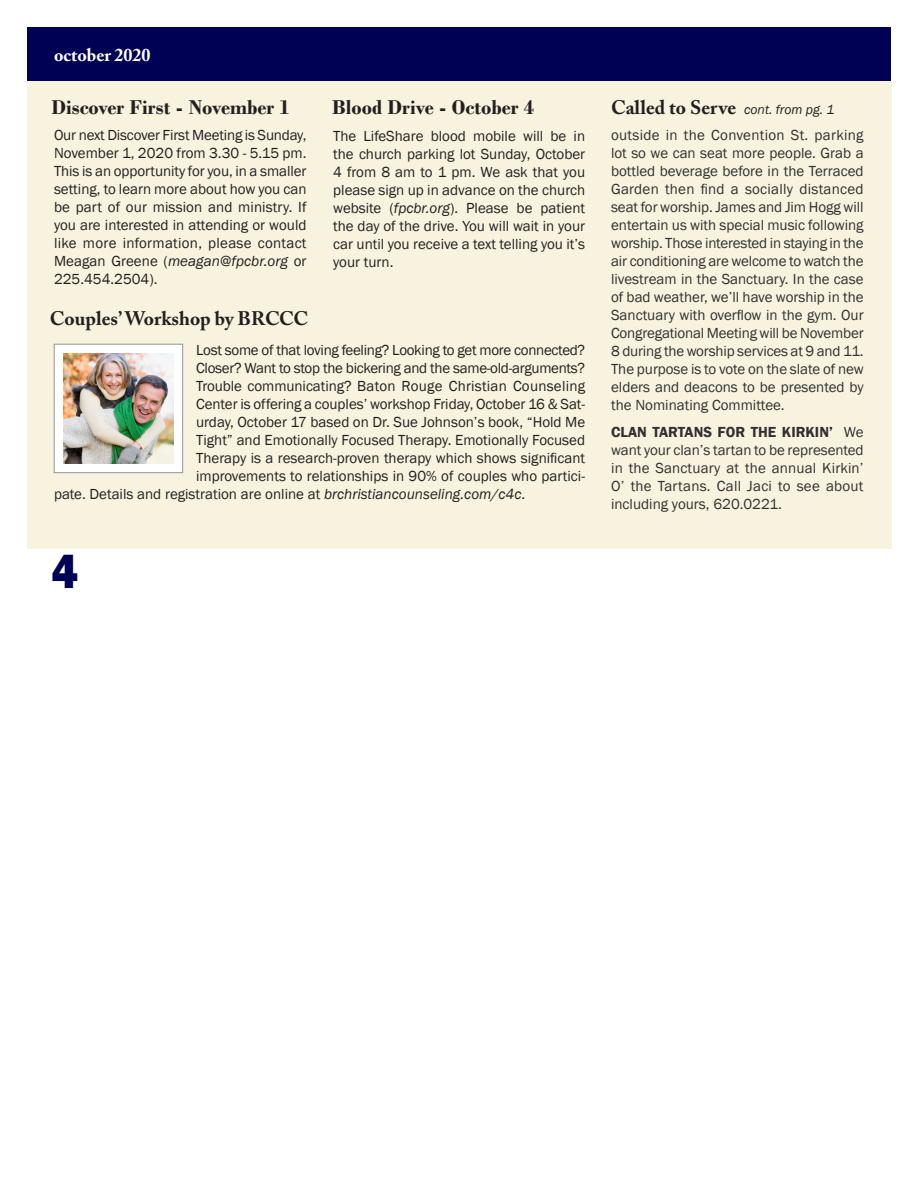
<style>
.page{position:relative;width:918px;height:1188px;background:#fff}
.page>*{position:absolute;margin:0;border:0;box-sizing:border-box;transform-origin:0 0}
.t1{font:800 49.5px "Franklin Gothic";color:#000154;scale:.91 1}
.t2{font:700 21px "Bodoni";color:#231f20}
.t3{font:700 19.5px "Adobe Caslon Pro";color:#231f20}
.t4{font:700 18px "Adobe Caslon Pro";color:#fff}
.t5{font:15px/18px "Franklin Gothic";color:#231f20;text-align:justify}
.t6{font:15px/18px "Franklin Gothic";color:#312f30;text-align:justify}
.t7{font:15px "Franklin Gothic";letter-spacing:-.02em;color:#231f20}
.s1{font-style:italic}
.s2{font-family:"Franklin Gothic";font-weight:400;font-style:italic;font-size:13.5px}
.s3{font-weight:600}
.s4{font-weight:600;color:#231f20}
</style>
<div class="page">
<div style="left:27px;top:81px;width:864px;height:468px;background:#f7f3de"></div>
<div style="left:27px;top:27px;width:864px;height:54px;background:#000154"></div>
<div style="left:54px;top:344px;width:129px;height:129px;background:#fff;border:1px solid #939598"></div>
<img style="left:64px;top:354px;width:109px;height:109px">
<p class="t4" style="left:54px;top:44px;width:98px">october 2020</p>
<p class="t2" style="left:51px;top:94px;width:240px">Discover First - November 1</p>
<p class="t5" style="left:54px;top:127px;width:254px">Our next Discover First Meeting is Sunday, November 1, 2020 from 3.30 - 5.15 pm.<br>This is an opportunity for you, in a smaller setting, to learn more about how you can be part of our mission and ministry. If you are interested in attending or would like more information, please contact Meagan Greene (<span class="s1">meagan@fpcbr.org</span> or 225.454.2504).</p>
<p class="t2" style="left:332px;top:94px;width:203px">Blood Drive - October 4</p>
<p class="t5" style="left:333px;top:127px;width:253px">The LifeShare blood mobile will be in the church parking lot Sunday, October 4 from 8 am to 1 pm. We ask that you please sign up in advance on the church website (<span class="s1">fpcbr.org</span>). Please be patient the day of the drive. You will wait in your car until you receive a text telling you it’s your turn.</p>
<p class="t3" style="left:50px;top:307px;width:260px">Couples’ Workshop by BRCCC</p>
<p class="t7" style="left:196px;top:340px;width:391px">Lost some of that loving feeling? Looking to get more connected?</p>
<p class="t7" style="left:196px;top:358px;width:390px">Closer? Want to stop the bickering and the same-old-arguments?</p>
<p class="t5" style="left:196px;top:377px;width:390px">Trouble communicating? Baton Rouge Christian Counseling</p>
<p class="t5" style="left:196px;top:395px;width:390px">Center is offering a couples’ workshop Friday, October 16 &amp; Sat-</p>
<p class="t5" style="left:196px;top:413px;width:390px">urday, October 17 based on Dr. Sue Johnson’s book, “Hold Me</p>
<p class="t5" style="left:196px;top:431px;width:391px">Tight” and Emotionally Focused Therapy. Emotionally Focused</p>
<p class="t5" style="left:196px;top:449px;width:390px">Therapy is a research-proven therapy which shows significant</p>
<p class="t5" style="left:196px;top:467px;width:390px">improvements to relationships in 90% of couples who partici-</p>
<p class="t5" style="left:54px;top:485px;width:473px">pate. Details and registration are online at <span class="s1">brchristiancounseling.com/c4c</span>.</p>
<p class="t1" style="left:51px;top:539px;width:30px">4</p>
<p class="t3" style="left:611px;top:96px;width:225px">Called to Serve <span class="s2">cont. from pg. 1</span></p>
<p class="t6" style="left:611px;top:127px;width:254px">outside in the Convention St. parking lot so we can seat more people. Grab a bottled beverage before in the Terraced Garden then find a socially distanced seat for worship. James and Jim Hogg will entertain us with special music following worship. Those interested in staying in the air conditioning are welcome to watch the livestream in the Sanctuary. In the case of bad weather, we’ll have worship in the Sanctuary with overflow in the gym. Our Congregational Meeting will be November 8 during the worship services at 9 and 11.<br>The purpose is to vote on the slate of new elders and deacons to be presented by the Nominating Committee.</p>
<p class="t6" style="left:611px;top:424px;width:254px"><span class="s3">CLAN TARTANS FOR THE KIRKIN</span><span class="s4">’</span> We want your clan’s tartan to be represented in the Sanctuary at the annual Kirkin’ O’ the Tartans. Call Jaci to see about including yours, 620.0221.</p>
</div>
